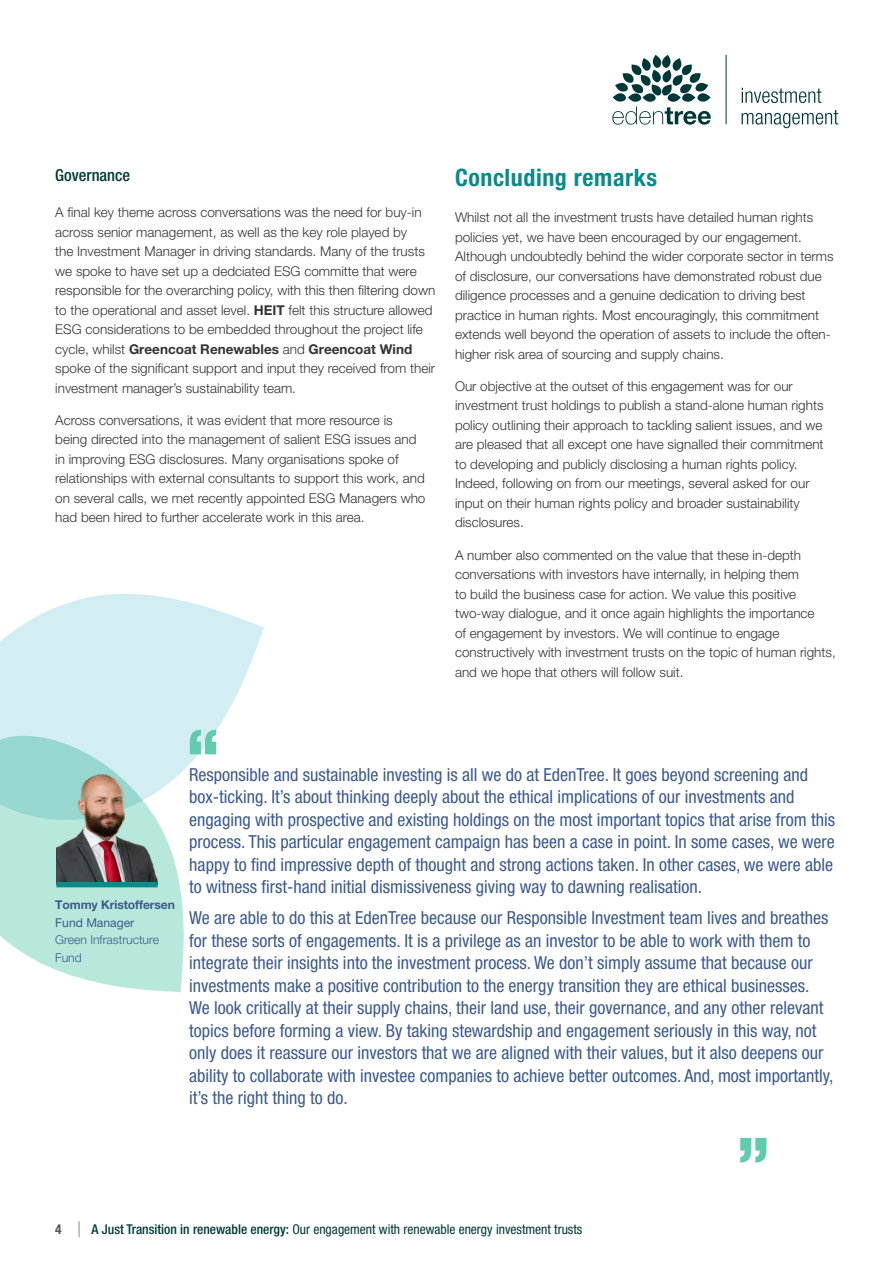
<style>
.page{position:relative;width:893px;height:1263px;background:#fff}
.page>*{position:absolute;margin:0;border:0;box-sizing:border-box;transform-origin:0 0}
.t1{font:900 condensed 66px "Helvetica Neue LT Pro";color:#60cbae}
.t2{font:700 condensed 24px "Helvetica Neue LT Pro";letter-spacing:.025em;color:#088b8a}
.t3{font:condensed 18px/22.5px "Helvetica Neue LT Pro";color:#3d5a8c}
.t4{font:500 condensed 16.5px "Helvetica Neue LT Pro";color:#003838}
.t5{font:300 13.5px/19.5px "Helvetica Neue LT Pro";color:#343332}
.t6{font:condensed 13.5px "Helvetica Neue LT Pro";color:#003838}
.t7{font:700 condensed 13.5px "Helvetica Neue LT Pro";color:#575756}
.t8{font:300 12.15px/17.5px "Helvetica Neue LT Pro";color:#3d5a8c}
.t9{font:700 12.15px "Helvetica Neue LT Pro";letter-spacing:-.01em;color:#3d5a8c}
.t10{font:12.15px "Helvetica Neue LT Pro";color:#3d5a8c}
.s1{font-weight:700}
.s2{font-weight:500}
</style>
<div class="page">
<svg style="left:78px;top:1221px;width:2px;height:16px"></svg>
<svg style="left:0;top:594px;width:264px;height:164px;fill:#d3eef3"></svg>
<svg style="left:0;top:720px;width:195px;height:273px;fill:#b8e8db"></svg>
<img style="left:56px;top:762px;width:102px;height:120px">
<div style="left:56px;top:882px;width:102px;height:5px;background:#088b8a"></div>
<svg style="left:612px;top:55px;width:99px;height:70px"></svg>
<hr style="left:726px;top:55px;width:1px;height:69px;background:#003838">
<svg style="left:742px;top:88px;width:79px;height:15px"></svg>
<svg style="left:742px;top:110px;width:96px;height:18px"></svg>
<p class="t4" style="left:55px;top:165px;width:76px">Governance</p>
<p class="t5" style="left:55px;top:202px;width:382px">A final key theme across conversations was the need for buy-in across senior management, as well as the key role played by<br>the Investment Manager in driving standards. Many of the trusts we spoke to have set up a dedciated ESG committe that were responsible for the overarching policy, with this then filtering down to the operational and asset level. <span class="s1">HEIT</span> felt this structure allowed ESG considerations to be embedded throughout the project life cycle, whilst <span class="s1">Greencoat Renewables</span> and <span class="s1">Greencoat Wind </span>spoke of the significant support and input they received from their investment manager’s sustainability team.</p>
<p class="t5" style="left:55px;top:410px;width:372px">Across conversations, it was evident that more resource is being directed into the management of salient ESG issues and in improving ESG disclosures. Many organisations spoke of relationships with external consultants to support this work, and on several calls, we met recently appointed ESG Managers who had been hired to further accelerate work in this area.</p>
<h2 class="t2" style="left:455px;top:163px;width:204px">Concluding remarks</h2>
<p class="t5" style="left:455px;top:207px;width:380px">Whilst not all the investment trusts have detailed human rights policies yet, we have been encouraged by our engagement.<br>Although undoubtedly behind the wider corporate sector in terms of disclosure, our conversations have demonstrated robust due diligence processes and a genuine dedication to driving best practice in human rights. Most encouragingly, this commitment extends well beyond the operation of assets to include the often&shy;higher risk area of sourcing and supply chains.</p>
<p class="t5" style="left:455px;top:376px;width:370px">Our objective at the outset of this engagement was for our investment trust holdings to publish a stand-alone human rights policy outlining their approach to tackling salient issues, and we are pleased that all except one have signalled their commitment to developing and publicly disclosing a human rights policy.<br>Indeed, following on from our meetings, several asked for our input on their human rights policy and broader sustainability disclosures.</p>
<p class="t5" style="left:455px;top:545px;width:382px">A number also commented on the value that these in-depth conversations with investors have internally, in helping them<br>to build the business case for action. We value this positive two-way dialogue, and it once again highlights the importance<br>of engagement by investors. We will continue to engage constructively with investment trusts on the topic of human rights, and we hope that others will follow suit.</p>
<h1 class="t1" style="left:187px;top:713px;width:33px">“</h1>
<p class="t9" style="left:55px;top:897px;width:121px">Tommy Kristoffersen</p>
<p class="t10" style="left:55px;top:915px;width:80px">Fund Manager</p>
<p class="t8" style="left:55px;top:931px;width:105px">Green Infrastructure<br>Fund</p>
<p class="t3" style="left:189px;top:763px;width:647px">Responsible and sustainable investing is all we do at EdenTree. It goes beyond screening and box-ticking. It’s about thinking deeply about the ethical implications of our investments and engaging with prospective and existing holdings on the most important topics that arise from this process. This particular engagement campaign has been a case in point. In some cases, we were happy to find impressive depth of thought and strong actions taken. In other cases, we were able to witness first-hand initial dismissiveness giving way to dawning realisation.</p>
<p class="t3" style="left:189px;top:906px;width:646px">We are able to do this at EdenTree because our Responsible Investment team lives and breathes for these sorts of engagements. It is a privilege as an investor to be able to work with them to integrate their insights into the investment process. We don’t simply assume that because our investments make a positive contribution to the energy transition they are ethical businesses.<br>We look critically at their supply chains, their land use, their governance, and any other relevant topics before forming a view. By taking stewardship and engagement seriously in this way, not only does it reassure our investors that we are aligned with their values, but it also deepens our ability to collaborate with investee companies to achieve better outcomes. And, most importantly, it’s the right thing to do.</p>
<h1 class="t1" style="left:737px;top:1121px;width:33px">”</h1>
<p class="t7" style="left:55px;top:1221px;width:8px">4</p>
<p class="t6" style="left:92px;top:1221px;width:492px"><span class="s2">A Just Transition in renewable energy:</span> Our engagement with renewable energy investment trusts</p>
</div>
